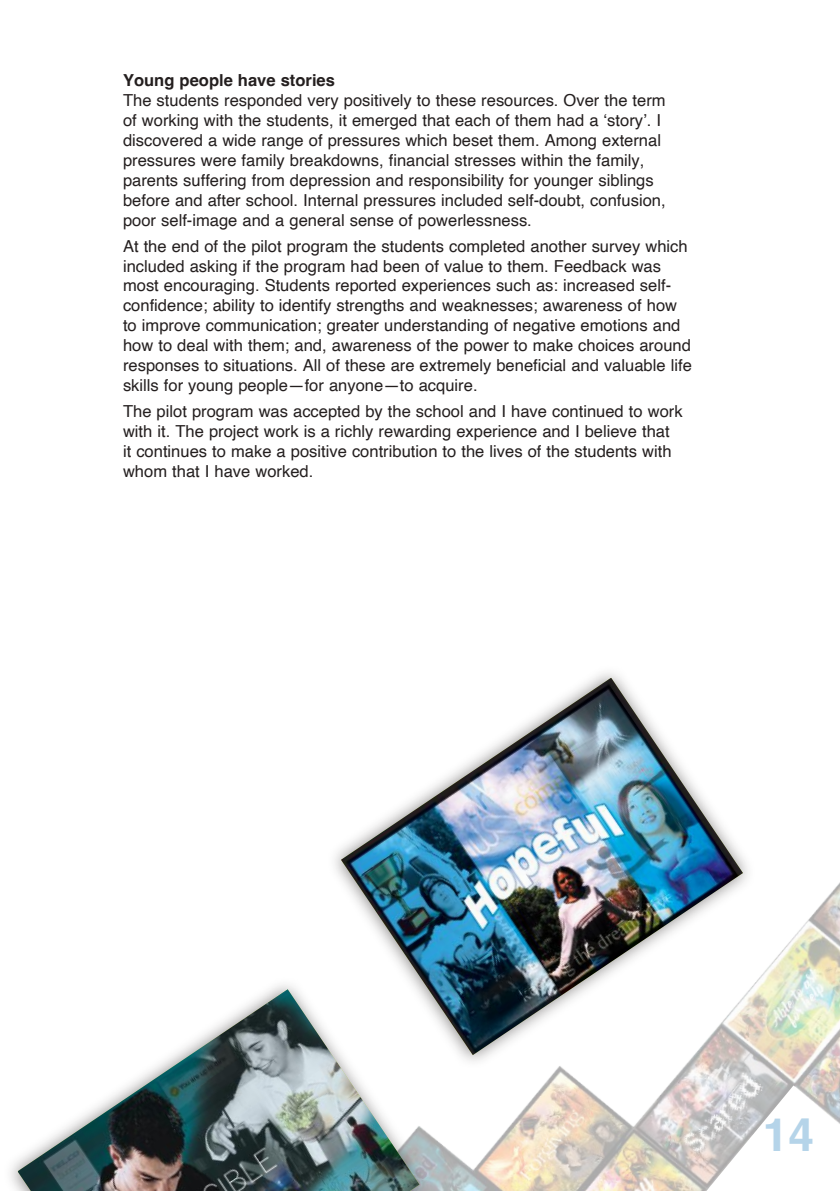
<style>
.page{position:relative;width:840px;height:1191px;background:#fff}
.page>*{position:absolute;margin:0;border:0;box-sizing:border-box;transform-origin:0 0}
.t1{font:700 46px "Helvetica";color:#b5d4e9}
.t2{font:16.6px/20px "Helvetica";color:#241f1f}
.t3{font:700 16.6px "Helvetica";color:#241f1f}
</style>
<div class="page">
<img style="left:432px;top:883px;width:407px;height:308px">
<div style="left:326px;top:664px;width:429px;height:405px;background:#241f1f;opacity:.52"></div>
<img style="left:341px;top:677px;width:401px;height:378px">
<div style="left:3px;top:976px;width:429px;height:215px;background:#241f1f;opacity:.52"></div>
<img style="left:18px;top:989px;width:401px;height:202px">
<p class="t3" style="left:123px;top:70px;width:213px">Young people have stories</p>
<p class="t2" style="left:123px;top:91px;width:544px">The students responded very positively to these resources. Over the term of working with the students, it emerged that each of them had a ‘story’. I discovered a wide range of pressures which beset them. Among external pressures were family breakdowns, financial stresses within the family, parents suffering from depression and responsibility for younger siblings before and after school. Internal pressures included self-doubt, confusion, poor self-image and a general sense of powerlessness.</p>
<p class="t2" style="left:123px;top:236px;width:570px">At the end of the pilot program the students completed another survey which included asking if the program had been of value to them. Feedback was most encouraging. Students reported experiences such as: increased self&shy;confidence; ability to identify strengths and weaknesses; awareness of how to improve communication; greater understanding of negative emotions and how to deal with them; and, awareness of the power to make choices around responses to situations. All of these are extremely beneficial and valuable life skills for young people—for anyone—to acquire.</p>
<p class="t2" style="left:123px;top:402px;width:561px">The pilot program was accepted by the school and I have continued to work with it. The project work is a richly rewarding experience and I believe that<br>it continues to make a positive contribution to the lives of the students with whom that I have worked.</p>
<h1 class="t1" style="left:762px;top:1106px;width:53px">14</h1>
</div>
